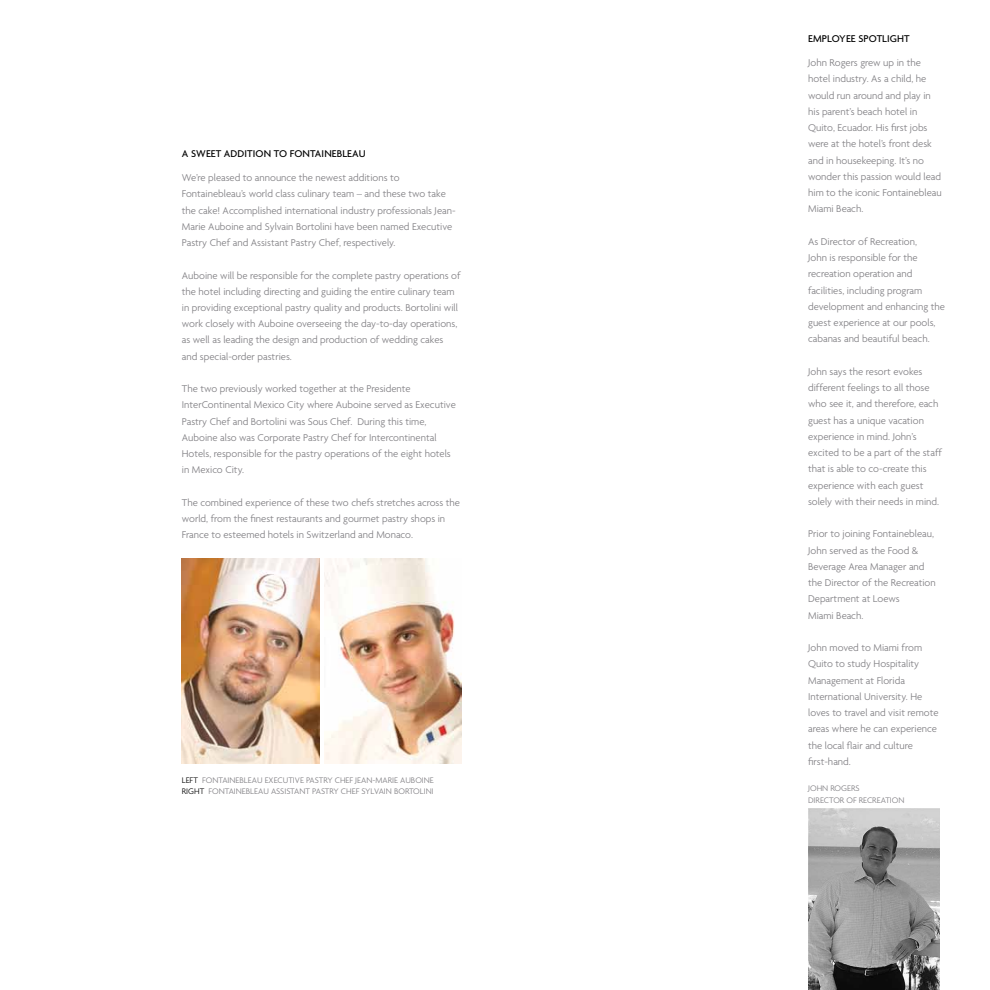
<style>
.page{position:relative;width:990px;height:990px;background:#fff}
.page>*{position:absolute;margin:0;border:0;box-sizing:border-box;transform-origin:0 0}
.t1{font:300 10.62px/16.2px "Agenda";color:#807f83}
.t2{font:500 10.62px "Agenda";letter-spacing:.01em;color:#000}
.t3{font:300 8.75px "Agenda";color:#807f83}
.s1{color:#000}
</style>
<div class="page">
<img style="left:808px;top:809px;width:131px;height:181px">
<img style="left:182px;top:558px;width:137px;height:206px">
<img style="left:324px;top:558px;width:137px;height:206px">
<p class="t2" style="left:182px;top:147px;width:186px">A SWEET ADDITION TO FONTAINEBLEAU</p>
<p class="t1" style="left:182px;top:169px;width:275px">We’re pleased to announce the newest additions to Fontainebleau’s world class culinary team – and these two take the cake! Accomplished international industry professionals Jean-Marie Auboine and Sylvain Bortolini have been named Executive Pastry Chef and Assistant Pastry Chef, respectively.</p>
<p class="t1" style="left:182px;top:267px;width:280px">Auboine will be responsible for the complete pastry operations of the hotel including directing and guiding the entire culinary team in providing exceptional pastry quality and products. Bortolini will work closely with Auboine overseeing the day-to-day operations, as well as leading the design and production of wedding cakes and special-order pastries.</p>
<p class="t1" style="left:182px;top:381px;width:276px">The two previously worked together at the Presidente InterContinental Mexico City where Auboine served as Executive Pastry Chef and Bortolini was Sous Chef. During this time, Auboine also was Corporate Pastry Chef for Intercontinental Hotels, responsible for the pastry operations of the eight hotels in Mexico City.</p>
<p class="t1" style="left:182px;top:494px;width:280px">The combined experience of these two chefs stretches across the world, from the finest restaurants and gourmet pastry shops in<br>France to esteemed hotels in Switzerland and Monaco.</p>
<p class="t3" style="left:182px;top:775px;width:30px"><span class="s1">LEFT</span> Fontainebleau</p>
<p class="t3" style="left:265px;top:775px;width:15px">Executive</p>
<p class="t3" style="left:306px;top:775px;width:10px">Pastry</p>
<p class="t3" style="left:335px;top:775px;width:11px">Chef</p>
<p class="t3" style="left:355px;top:775px;width:33px">Jean-Marie</p>
<p class="t3" style="left:400px;top:775px;width:11px">Auboine</p>
<p class="t3" style="left:182px;top:786px;width:36px"><span class="s1">RIGHT</span> Fontainebleau</p>
<p class="t3" style="left:271px;top:786px;width:11px">Assistant</p>
<p class="t3" style="left:312px;top:786px;width:10px">Pastry</p>
<p class="t3" style="left:341px;top:786px;width:11px">Chef</p>
<p class="t3" style="left:361px;top:786px;width:10px">Sylvain</p>
<p class="t3" style="left:394px;top:786px;width:10px">Bortolini</p>
<p class="t2" style="left:808px;top:32px;width:103px">EMPLOYEE SPOTLIGHT</p>
<p class="t1" style="left:808px;top:55px;width:135px">John Rogers grew up in the hotel industry. As a child, he would run around and play in his parent’s beach hotel in<br>Quito, Ecuador. His first jobs were at the hotel’s front desk and in housekeeping. It’s no wonder this passion would lead him to the iconic Fontainebleau<br>Miami Beach.</p>
<p class="t1" style="left:808px;top:233px;width:138px">As Director of Recreation,<br>John is responsible for the recreation operation and facilities, including program development and enhancing the guest experience at our pools, cabanas and beautiful beach.</p>
<p class="t1" style="left:808px;top:363px;width:135px">John says the resort evokes different feelings to all those who see it, and therefore, each guest has a unique vacation experience in mind. John’s excited to be a part of the staff that is able to co-create this experience with each guest solely with their needs in mind.</p>
<p class="t1" style="left:808px;top:526px;width:129px">Prior to joining Fontainebleau,<br>John served as the Food &amp;<br>Beverage Area Manager and the Director of the Recreation<br>Department at Loews<br>Miami Beach.</p>
<p class="t1" style="left:808px;top:639px;width:132px">John moved to Miami from<br>Quito to study Hospitality<br>Management at Florida<br>International University. He loves to travel and visit remote areas where he can experience the local flair and culture first-hand.</p>
<p class="t3" style="left:808px;top:784px;width:9px">John</p>
<p class="t3" style="left:830px;top:784px;width:11px">Rogers</p>
<p class="t3" style="left:808px;top:795px;width:11px">Director</p>
<p class="t3" style="left:846px;top:795px;width:23px">of Recreation</p>
</div>
